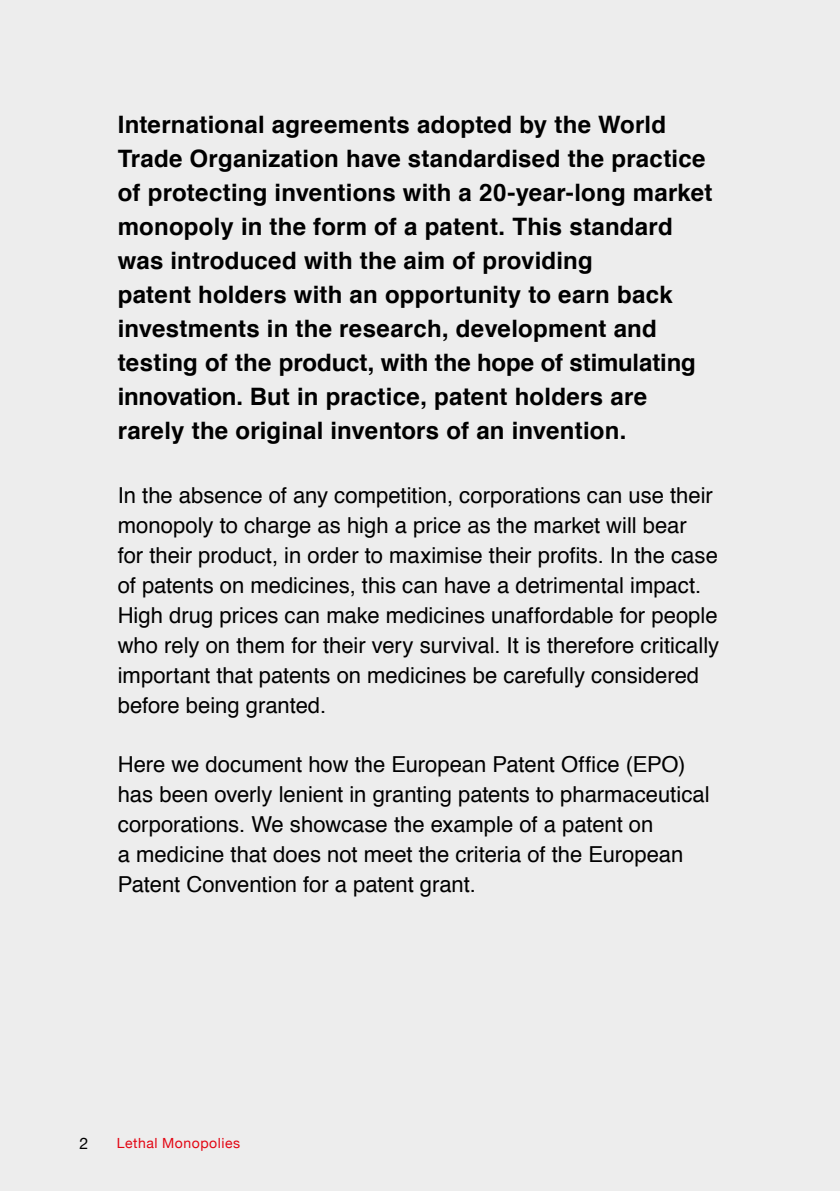
<style>
.page{position:relative;width:840px;height:1191px;background:#fff}
.page>*{position:absolute;margin:0;border:0;box-sizing:border-box;transform-origin:0 0}
.t1{font:700 24px/34px "Helvetica";letter-spacing:.01em;color:#000}
.t2{font:22px/30px "Helvetica";color:#000}
.t3{font:16px "Helvetica Neue";color:#000}
.t4{font:14px "Helvetica Neue";letter-spacing:.04em;color:#e30613}
</style>
<div class="page">
<div style="left:0;top:0;width:839px;height:1191px;background:#ededed"></div>
<p class="t1" style="left:118px;top:108px;width:596px">International agreements adopted by the World Trade Organization have standardised the practice of protecting inventions with a 20-year-long market monopoly in the form of a patent. This standard was introduced with the aim of providing<br>patent holders with an opportunity to earn back investments in the research, development and testing of the product, with the hope of stimulating innovation. But in practice, patent holders are rarely the original inventors of an invention.</p>
<p class="t2" style="left:118px;top:481px;width:602px">In the absence of any competition, corporations can use their monopoly to charge as high a price as the market will bear<br>for their product, in order to maximise their profits. In the case of patents on medicines, this can have a detrimental impact.<br>High drug prices can make medicines unaffordable for people who rely on them for their very survival. It is therefore critically important that patents on medicines be carefully considered before being granted.</p>
<p class="t2" style="left:118px;top:749px;width:593px">Here we document how the European Patent Office (EPO) has been overly lenient in granting patents to pharmaceutical corporations. We showcase the example of a patent on<br>a medicine that does not meet the criteria of the European Patent Convention for a patent grant.</p>
<p class="t3" style="left:79px;top:1131px;width:10px">2</p>
<p class="t4" style="left:117px;top:1133px;width:125px">Lethal Monopolies</p>
</div>
